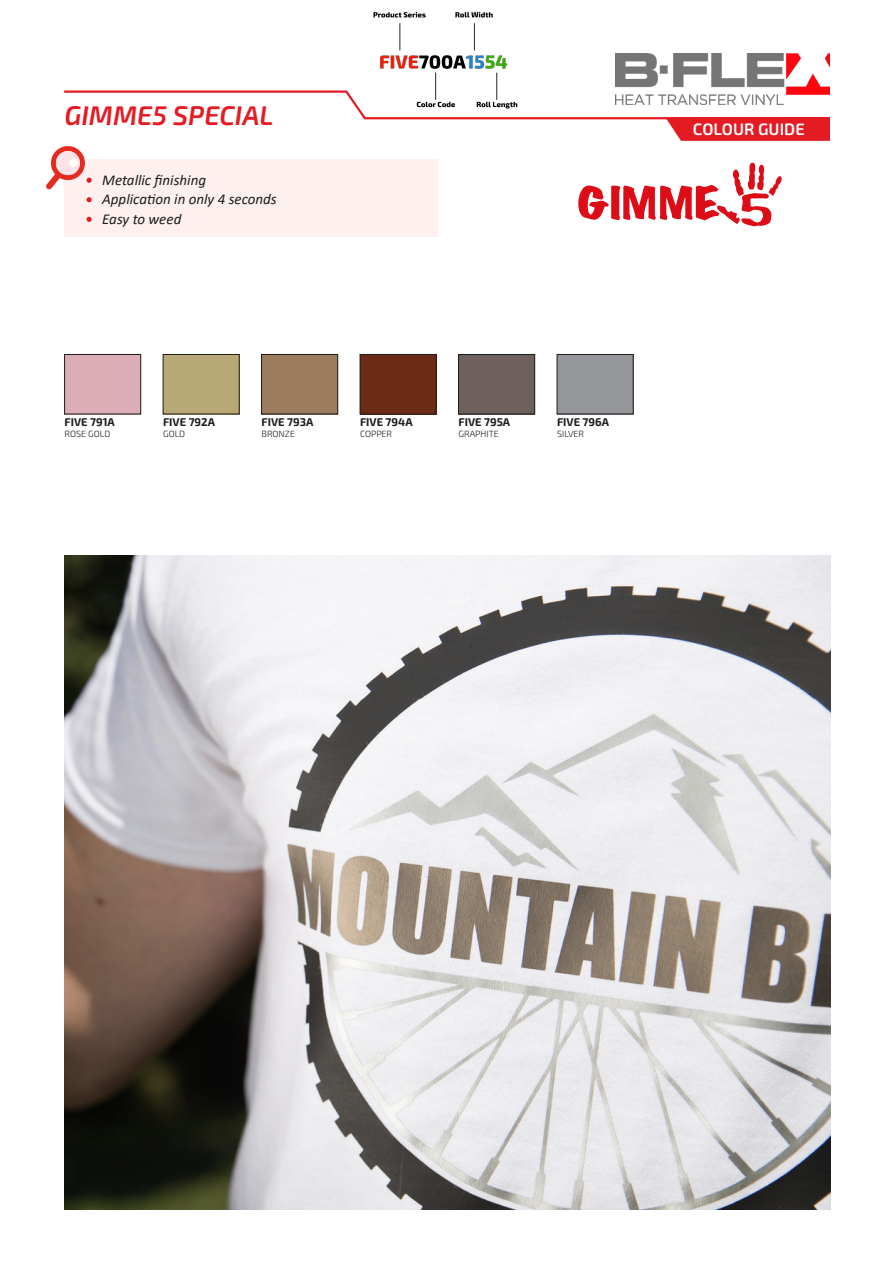
<style>
.page{position:relative;width:893px;height:1263px;background:#fff}
.page>*{position:absolute;margin:0;border:0;box-sizing:border-box;transform-origin:0 0}
.t1{font:italic 600 27px "Exo 2";color:#e51b24}
.Testo{font:600 16.5px "Exo 2";color:#fff}
.Testo-2{font:italic 15px "Calibri";color:#1d1d1b}
.t2{font:700 11.25px "Exo 2";color:#1d1d1b}
.t3{font:300 9px "Exo 2";color:#1d1d1b}
</style>
<div class="page">
<img style="left:616px;top:54px;width:214px;height:35px">
<div style="left:64px;top:160px;width:374px;height:77px;background:#fdf0ef"></div>
<svg style="left:46px;top:89px;width:784px;height:137px"></svg>
<img style="left:65px;top:556px;width:765px;height:653px">
<div style="left:64px;top:354px;width:77px;height:60px;border:1px solid #1d1d1b"></div>
<div style="left:460px;top:356px;width:73px;height:56px;background:#6e605d"></div>
<div style="left:458px;top:354px;width:77px;height:60px;border:1px solid #1d1d1b"></div>
<div style="left:263px;top:356px;width:73px;height:56px;background:#9b7c5f"></div>
<div style="left:261px;top:354px;width:77px;height:60px;border:1px solid #1d1d1b"></div>
<div style="left:557px;top:354px;width:76px;height:60px;border:1px solid #1d1d1b"></div>
<div style="left:362px;top:356px;width:72px;height:56px;background:#6c2b15"></div>
<div style="left:360px;top:354px;width:76px;height:60px;border:1px solid #1d1d1b"></div>
<img style="left:365px;top:12px;width:162px;height:109px">
<p class="t1" style="left:64px;top:99px;width:211px">GIMME5 SPECIAL</p>
<p class="Testo-2" style="left:102px;top:169px;width:105px">Metallic finishing</p>
<p class="Testo-2" style="left:102px;top:189px;width:176px">Application in only 4 seconds</p>
<p class="Testo-2" style="left:102px;top:208px;width:81px">Easy to weed</p>
<p class="t2" style="left:65px;top:415px;width:52px">FIVE 791A</p>
<p class="t3" style="left:65px;top:429px;width:47px">ROSE GOLD</p>
<p class="t2" style="left:163px;top:415px;width:53px">FIVE 792A</p>
<p class="t3" style="left:163px;top:429px;width:24px">GOLD</p>
<p class="t2" style="left:262px;top:415px;width:53px">FIVE 793A</p>
<p class="t3" style="left:262px;top:429px;width:35px">BRONZE</p>
<p class="t2" style="left:360px;top:415px;width:54px">FIVE 794A</p>
<p class="t3" style="left:360px;top:429px;width:34px">COPPER</p>
<p class="t2" style="left:459px;top:415px;width:53px">FIVE 795A</p>
<p class="t3" style="left:459px;top:429px;width:42px">GRAPHITE</p>
<p class="t2" style="left:557px;top:415px;width:54px">FIVE 796A</p>
<p class="t3" style="left:557px;top:429px;width:29px">SILVER</p>
<p class="Testo" style="left:693px;top:119px;width:113px">COLOUR GUIDE</p>
</div>
